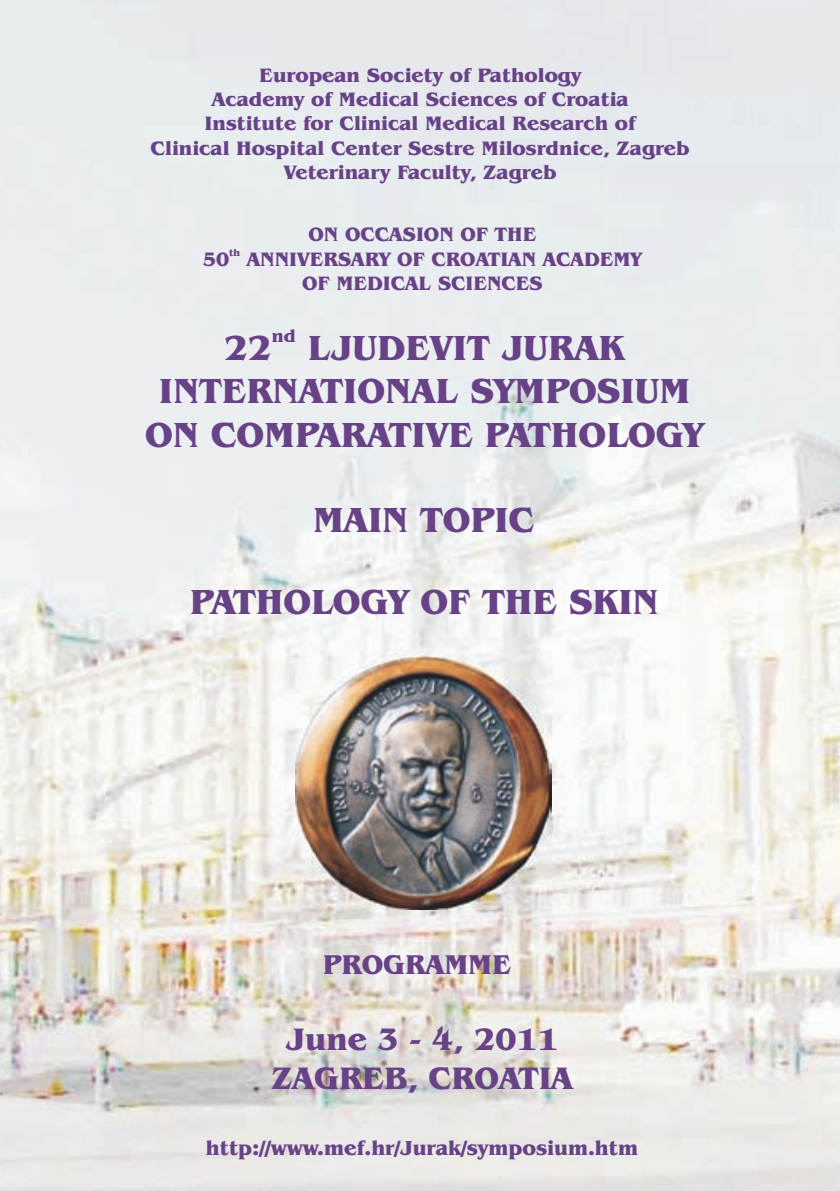
<style>
.page{position:relative;width:840px;height:1191px;background:#fff}
.page>*{position:absolute;margin:0;border:0;box-sizing:border-box;transform-origin:0 0}
.t1{font:700 36px/43.6px "Benguiat IT Cby BT";color:#674287;text-align:center}
.t2{font:700 32px/38.8px "Benguiat IT Cby BT";color:#674287;text-align:center}
.t3{font:700 28px "Benguiat IT Cby BT";color:#674287}
.t4{font:700 20.8px "Benguiat IT Cby BT";color:#674287}
.t5{font:700 20px/24.2px "Benguiat IT Cby BT";color:#674287;text-align:center}
.t6{font:700 18px "Benguiat IT Cby BT";color:#674287}
.t7{font:700 10px "Benguiat IT Cby BT";color:#674287}
</style>
<div class="page">
<img style="left:0;top:0;width:839px;height:1191px">
<img style="left:295px;top:651px;width:256px;height:258px">
<p class="t5" style="left:150px;top:65px;width:540px">European Society of Pathology<br>Academy of Medical Sciences of Croatia<br>Institute for Clinical Medical Research of<br>Clinical Hospital Center Sestre Milosrdnice, Zagreb Veterinary Faculty, Zagreb</p>
<p class="t5" style="left:308px;top:224px;width:229px">ON OCCASION OF THE</p>
<p class="t7" style="left:229px;top:248px;width:13px">th</p>
<p class="t5" style="left:203px;top:248px;width:440px">50 ANNIVERSARY OF CROATIAN ACADEMY<br>OF MEDICAL SCIENCES</p>
<p class="t6" style="left:272px;top:328px;width:25px">nd</p>
<h1 class="t1" style="left:145px;top:329px;width:559px">22 LJUDEVIT JURAK<br>INTERNATIONAL SYMPOSIUM<br>ON COMPARATIVE PATHOLOGY</h1>
<h1 class="t1" style="left:313px;top:501px;width:223px">MAIN TOPIC</h1>
<h1 class="t1" style="left:190px;top:583px;width:470px">PATHOLOGY OF THE SKIN</h1>
<h3 class="t3" style="left:323px;top:953px;width:190px">PROGRAMME</h3>
<h2 class="t2" style="left:271px;top:1022px;width:303px">June 3 - 4, 2011<br>ZAGREB, CROATIA</h2>
<p class="t4" style="left:206px;top:1139px;width:433px">http://www.mef.hr/Jurak/symposium.htm</p>
</div>
